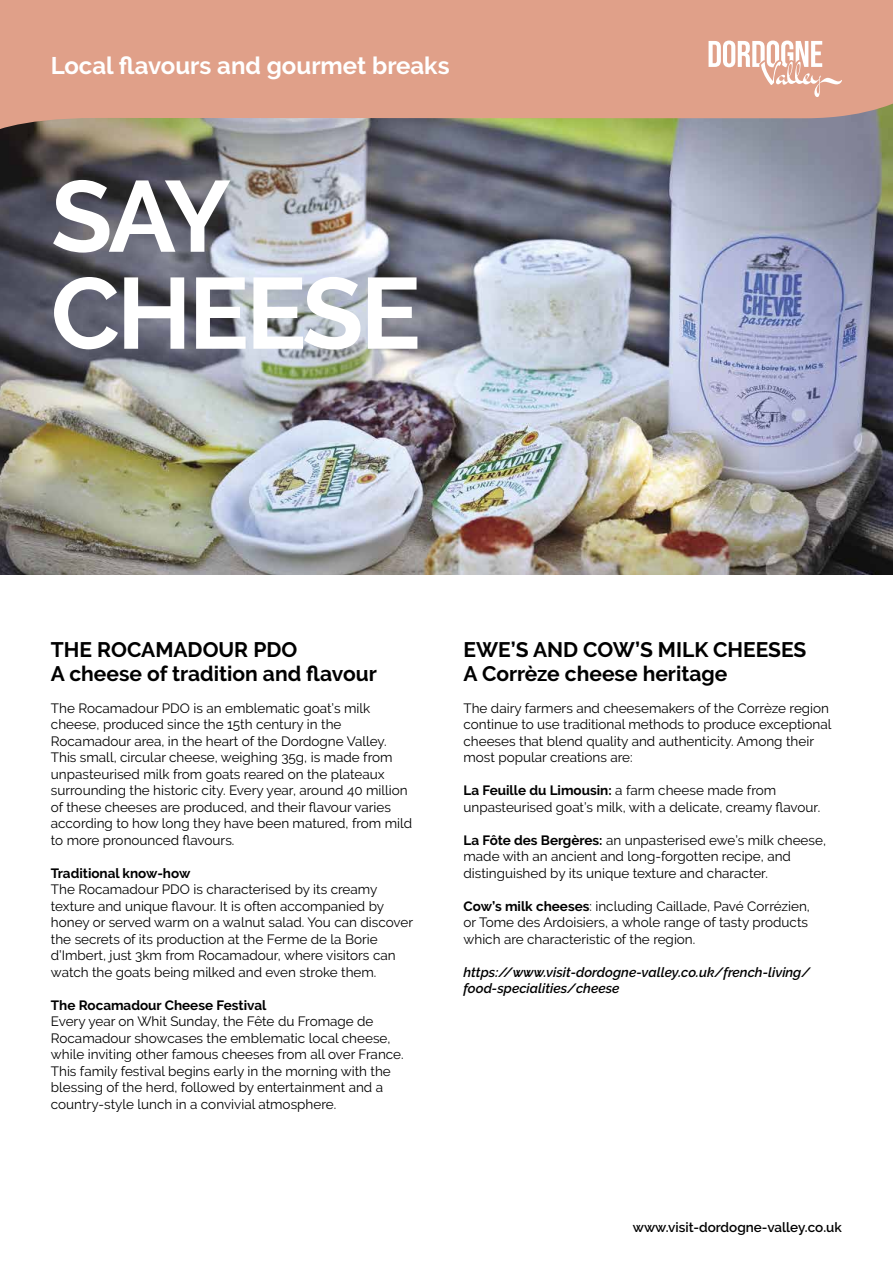
<style>
.page{position:relative;width:893px;height:1263px;background:#fff}
.page>*{position:absolute;margin:0;border:0;box-sizing:border-box;transform-origin:0 0}
.t1{font:700 100.5px/96.9px "Raleway";letter-spacing:-.03em;color:#fff}
.t2{font:700 24px "Raleway";color:#fff}
.t3{font:700 21px/24px "Raleway";color:#000}
.t4{font:13.5px/16.5px "Raleway";color:#000}
.t5{font:italic 600 13.5px/16.5px "Raleway";color:#000}
.t6{font:700 13.5px "Raleway";color:#000}
.t7{font:600 13.5px "Raleway";color:#000}
.s1{font-weight:700}
</style>
<div class="page">
<img style="left:0;top:134px;width:893px;height:440px">
<svg style="left:0;top:0;width:893px;height:134px;background:#d59e87"></svg>
<svg style="left:708px;top:41px;width:134px;height:56px"></svg>
<h2 class="t2" style="left:51px;top:52px;width:400px">Local flavours and gourmet breaks</h2>
<h1 class="t1" style="left:51px;top:168px;width:371px">SAY<br>CHEESE</h1>
<h3 class="t3" style="left:51px;top:638px;width:327px">THE ROCAMADOUR PDO<br>A cheese of tradition and flavour</h3>
<p class="t4" style="left:51px;top:699px;width:363px">The Rocamadour PDO is an emblematic goat’s milk cheese, produced since the 15th century in the Rocamadour area, in the heart of the Dordogne Valley.<br>This small, circular cheese, weighing 35g, is made from unpasteurised milk from goats reared on the plateaux surrounding the historic city. Every year, around 40 million of these cheeses are produced, and their flavour varies according to how long they have been matured, from mild to more pronounced flavours.</p>
<p class="t6" style="left:51px;top:865px;width:141px">Traditional know-how</p>
<p class="t4" style="left:51px;top:881px;width:364px">The Rocamadour PDO is characterised by its creamy texture and unique flavour. It is often accompanied by honey or served warm on a walnut salad. You can discover the secrets of its production at the Ferme de la Borie d’Imbert, just 3km from Rocamadour, where visitors can watch the goats being milked and even stroke them.</p>
<p class="t6" style="left:51px;top:997px;width:217px">The Rocamadour Cheese Festival</p>
<p class="t4" style="left:51px;top:1013px;width:354px">Every year on Whit Sunday, the Fête du Fromage de Rocamadour showcases the emblematic local cheese, while inviting other famous cheeses from all over France.<br>This family festival begins early in the morning with the blessing of the herd, followed by entertainment and a country-style lunch in a convivial atmosphere.</p>
<h3 class="t3" style="left:463px;top:638px;width:344px">EWE’S AND COW’S MILK CHEESES<br>A Corrèze cheese heritage</h3>
<p class="t4" style="left:463px;top:699px;width:369px">The dairy farmers and cheesemakers of the Corrèze region continue to use traditional methods to produce exceptional cheeses that blend quality and authenticity. Among their most popular creations are:</p>
<p class="t4" style="left:463px;top:782px;width:358px"><span class="s1">La Feuille du Limousin:</span> a farm cheese made from unpasteurised goat’s milk, with a delicate, creamy flavour.</p>
<p class="t4" style="left:463px;top:831px;width:364px"><span class="s1">La Fôte des Bergères:</span> an unpasterised ewe’s milk cheese, made with an ancient and long-forgotten recipe, and distinguished by its unique texture and character.</p>
<p class="t4" style="left:463px;top:897px;width:348px"><span class="s1">Cow’s milk cheeses</span>: including Caillade, Pavé Corrézien, or Tome des Ardoisiers, a whole range of tasty products which are characteristic of the region.</p>
<p class="t5" style="left:463px;top:963px;width:348px">https://www.visit-dordogne-valley.co.uk/french-living/ food-specialities/cheese</p>
<p class="t7" style="left:633px;top:1219px;width:210px">www.visit-dordogne-valley.co.uk</p>
</div>
